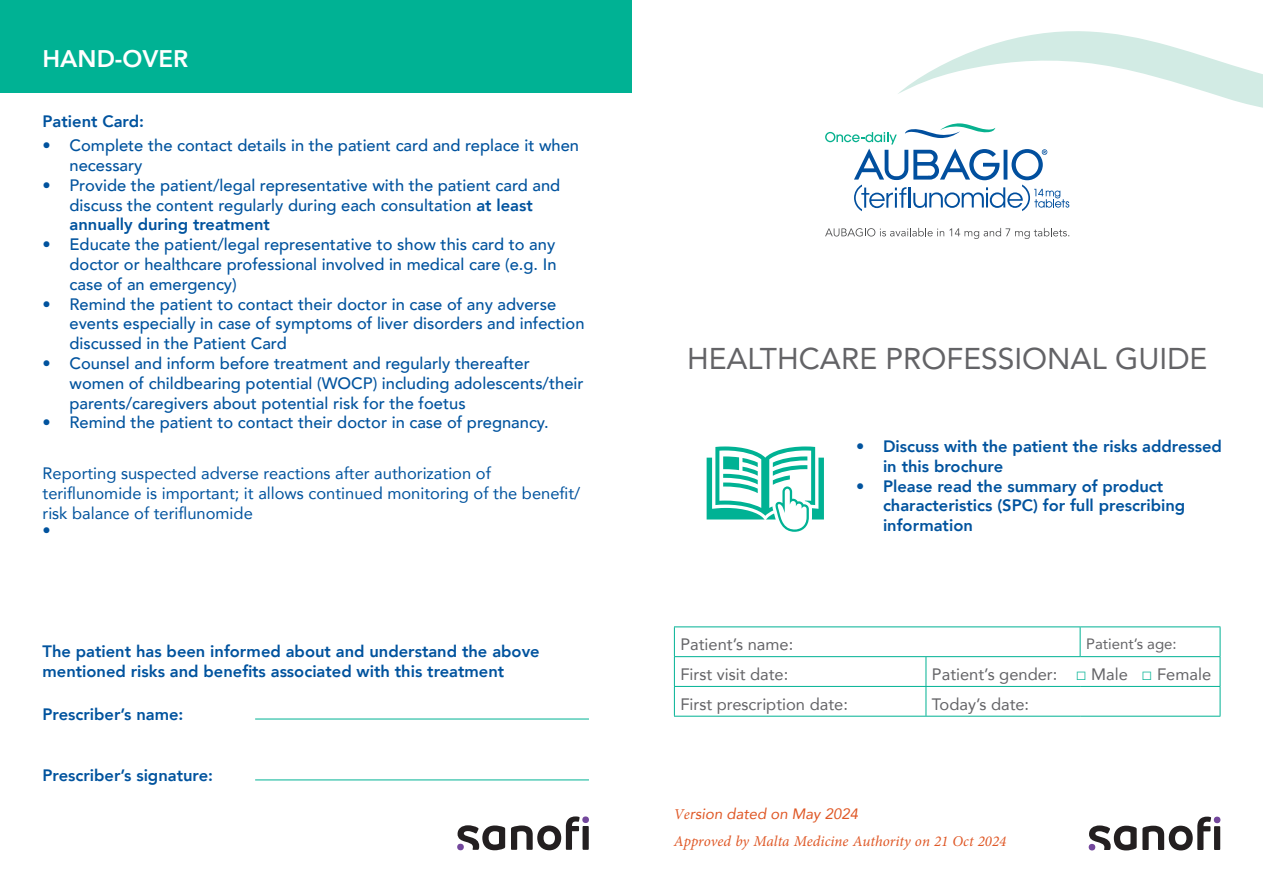
<style>
.page{position:relative;width:1263px;height:893px;background:#fff}
.page>*{position:absolute;margin:0;border:0;box-sizing:border-box;transform-origin:0 0}
.t1{font:30px "Avenir";color:#636366}
.t2{font:800 24px "Avenir";color:#fff}
.t3{font:500 16.5px/19.8px "Avenir";color:#01539e}
.t4{font:800 16.5px/19.8px "Avenir";color:#01539e}
.t5{font:16.5px/19.8px "Avenir";color:#01539e}
.t6{font:16.5px "Avenir";color:#636366}
.t7{font:italic 15px/27px "Minion Pro";color:#df5725}
.t8{font:15px "Avenir";color:#636366}
.s1{font-weight:800}
.s2{font-family:"Arial";font-weight:700;font-size:18px;color:#00b294}
.s3{font-family:"Avenir"}
</style>
<div class="page">
<svg style="left:707px;top:446px;width:117px;height:86px"></svg>
<hr style="left:674px;top:626px;width:252px;height:1px;background:#00b294">
<hr style="left:926px;top:626px;width:154px;height:1px;background:#00b294">
<hr style="left:1080px;top:626px;width:140px;height:1px;background:#00b294">
<svg style="left:1080px;top:627px;width:1px;height:29px"></svg>
<hr style="left:674px;top:656px;width:252px;height:1px;background:#00b294">
<hr style="left:926px;top:656px;width:154px;height:1px;background:#00b294">
<hr style="left:1080px;top:656px;width:140px;height:1px;background:#00b294">
<hr style="left:674px;top:686px;width:252px;height:1px;background:#00b294">
<svg style="left:674px;top:627px;width:1px;height:89px"></svg>
<hr style="left:926px;top:686px;width:154px;height:1px;background:#00b294">
<svg style="left:925px;top:657px;width:1px;height:59px"></svg>
<hr style="left:1080px;top:686px;width:140px;height:1px;background:#00b294">
<svg style="left:1220px;top:627px;width:1px;height:89px"></svg>
<hr style="left:674px;top:716px;width:252px;height:1px;background:#00b294">
<hr style="left:926px;top:716px;width:154px;height:1px;background:#00b294">
<hr style="left:1080px;top:716px;width:140px;height:1px;background:#00b294">
<hr style="left:255px;top:719px;width:334px;height:1px;background:#00b294">
<hr style="left:255px;top:779px;width:334px;height:1px;background:#00b294">
<div style="left:0;top:0;width:631px;height:92px;background:#00b294"></div>
<svg style="left:457px;top:825px;width:48px;height:25px"></svg>
<div style="left:582px;top:826px;width:7px;height:24px;background:#231f20"></div>
<svg style="left:511px;top:816px;width:69px;height:34px"></svg>
<div style="left:457px;top:844px;width:7px;height:6px;background:#73479c;border-radius:50%"></div>
<div style="left:582px;top:816px;width:7px;height:7px;background:#73479c;border-radius:50%"></div>
<svg style="left:825px;top:31px;width:438px;height:180px"></svg>
<svg style="left:825px;top:228px;width:244px;height:11px"></svg>
<svg style="left:1089px;top:817px;width:131px;height:33px"></svg>
<p class="t2" style="left:43px;top:39px;width:147px">HAND-OVER</p>
<p class="t4" style="left:43px;top:111px;width:103px">Patient Card:</p>
<p class="t3" style="left:70px;top:135px;width:511px;text-indent:-27px">• Complete the contact details in the patient card and replace it when necessary</p>
<p class="t3" style="left:70px;top:174px;width:492px;text-indent:-27px">• Provide the patient/legal representative with the patient card and discuss the content regularly during each consultation <span class="s1">at least annually during treatment</span></p>
<p class="t3" style="left:70px;top:234px;width:488px;text-align:justify;text-indent:-27px">• Educate the patient/legal representative to show this card to any doctor or healthcare professional involved in medical care (e.g. In case of an emergency)</p>
<p class="t3" style="left:70px;top:293px;width:516px;text-indent:-27px">• Remind the patient to contact their doctor in case of any adverse events especially in case of symptoms of liver disorders and infection discussed in the Patient Card</p>
<p class="t3" style="left:70px;top:352px;width:516px;text-indent:-27px">• Counsel and inform before treatment and regularly thereafter women of childbearing potential (WOCP) including adolescents/their parents/caregivers about potential risk for the foetus</p>
<p class="t3" style="left:43px;top:412px;width:508px">• Remind the patient to contact their doctor in case of pregnancy.</p>
<p class="t5" style="left:43px;top:463px;width:539px">Reporting suspected adverse reactions after authorization of teriflunomide is important; it allows continued monitoring of the benefit/ risk balance of teriflunomide</p>
<p class="t5" style="left:43px;top:520px;width:10px">•</p>
<p class="t4" style="left:43px;top:642px;width:499px">The patient has been informed about and understand the above mentioned risks and benefits associated with this treatment</p>
<p class="t4" style="left:43px;top:705px;width:142px">Prescriber’s name:</p>
<p class="t4" style="left:43px;top:766px;width:172px">Prescriber’s signature:</p>
<p class="t1" style="left:687px;top:334px;width:522px">HEALTHCARE PROFESSIONAL GUIDE</p>
<p class="t4" style="left:883px;top:436px;width:340px;text-indent:-27px">• Discuss with the patient the risks addressed in this brochure</p>
<p class="t4" style="left:883px;top:476px;width:304px;text-indent:-27px">• Please read the summary of product characteristics (SPC) for full prescribing information</p>
<p class="t6" style="left:680px;top:631px;width:114px">Patient’s name:</p>
<p class="t8" style="left:1086px;top:632px;width:92px">Patient’s age:</p>
<p class="t6" style="left:680px;top:661px;width:109px">First visit date:</p>
<p class="t6" style="left:932px;top:661px;width:281px">Patient’s gender: <span class="s2">□</span> Male <span class="s2">□</span> Female</p>
<p class="t6" style="left:680px;top:691px;width:169px">First prescription date:</p>
<p class="t6" style="left:932px;top:691px;width:99px">Today’s date:</p>
<p class="t7" style="left:674px;top:800px;width:334px">Ve<span class="s3">rsion dated on May 2024<br></span>Approved by Malta Medicine Authority on 21 Oct 2024</p>
</div>
